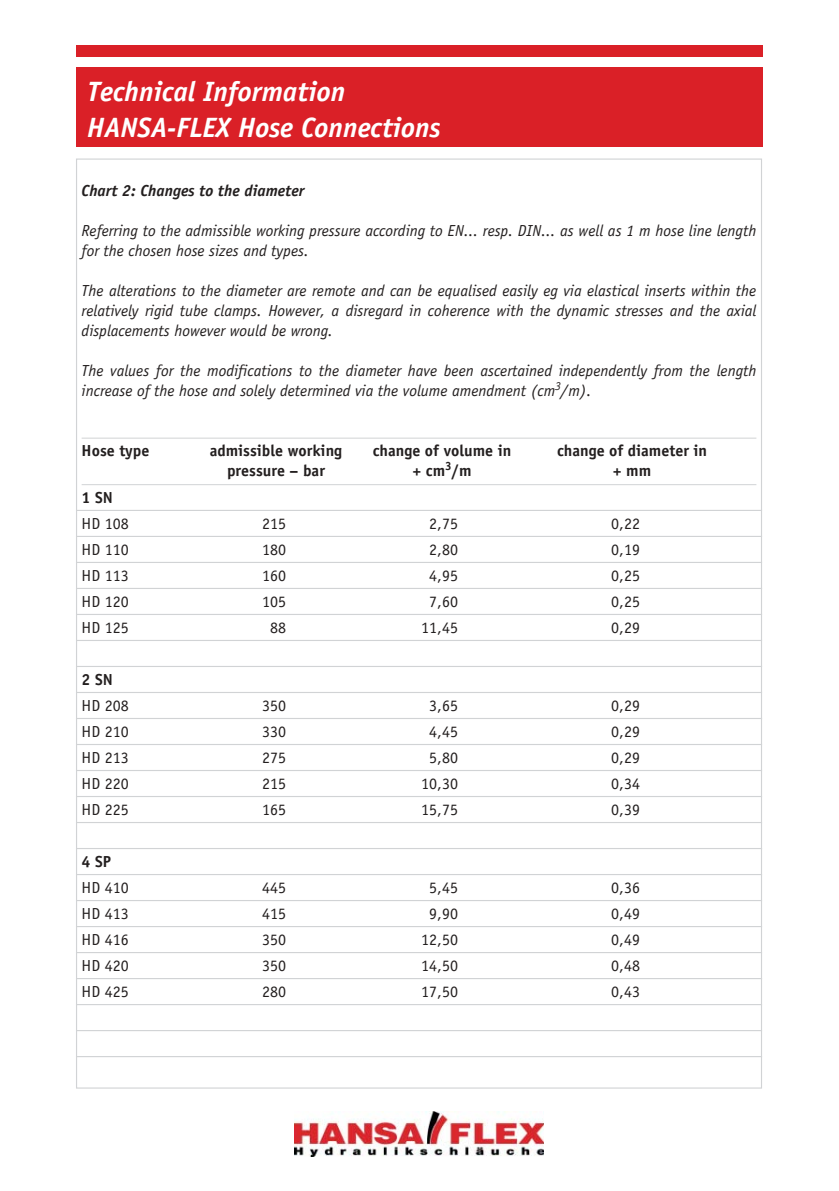
<style>
.page{position:relative;width:839px;height:1191px;background:#fff}
.page>*{position:absolute;margin:0;border:0;box-sizing:border-box;transform-origin:0 0}
.t1{font:italic 700 28px/35.6px "Officina Sans";color:#fff}
.t2{font:italic 16px/20px "Officina Sans";color:#231f1f}
.t3{font:16px "Officina Sans";color:#231f1f}
.t4{font:700 16px "Officina Sans";color:#231f1f}
.t5{font:italic 700 16px "Officina Sans";color:#231f1f}
</style>
<div class="page">
<div style="left:76px;top:45px;width:686px;height:11px;background:#da2027"></div>
<div style="left:76px;top:68px;width:686px;height:79px;background:#da2027"></div>
<img style="left:294px;top:1111px;width:250px;height:45px">
<hr style="left:82px;top:437px;width:674px;height:1px;background:#d1d3d5">
<hr style="left:82px;top:484px;width:674px;height:1px;background:#d1d3d5">
<hr style="left:76px;top:510px;width:686px;height:1px;background:#d1d3d5">
<hr style="left:76px;top:536px;width:686px;height:1px;background:#d1d3d5">
<hr style="left:76px;top:562px;width:686px;height:1px;background:#d1d3d5">
<hr style="left:76px;top:588px;width:686px;height:1px;background:#d1d3d5">
<hr style="left:76px;top:614px;width:686px;height:1px;background:#d1d3d5">
<hr style="left:76px;top:640px;width:686px;height:1px;background:#d1d3d5">
<hr style="left:76px;top:666px;width:686px;height:1px;background:#d1d3d5">
<hr style="left:76px;top:692px;width:686px;height:1px;background:#d1d3d5">
<hr style="left:76px;top:718px;width:686px;height:1px;background:#d1d3d5">
<hr style="left:76px;top:744px;width:686px;height:1px;background:#d1d3d5">
<hr style="left:76px;top:770px;width:686px;height:1px;background:#d1d3d5">
<hr style="left:76px;top:796px;width:686px;height:1px;background:#d1d3d5">
<hr style="left:76px;top:822px;width:686px;height:1px;background:#d1d3d5">
<hr style="left:76px;top:848px;width:686px;height:1px;background:#d1d3d5">
<hr style="left:76px;top:874px;width:686px;height:1px;background:#d1d3d5">
<hr style="left:76px;top:900px;width:686px;height:1px;background:#d1d3d5">
<hr style="left:76px;top:926px;width:686px;height:1px;background:#d1d3d5">
<hr style="left:76px;top:952px;width:686px;height:1px;background:#d1d3d5">
<hr style="left:76px;top:978px;width:686px;height:1px;background:#d1d3d5">
<hr style="left:76px;top:1004px;width:686px;height:1px;background:#d1d3d5">
<hr style="left:76px;top:1030px;width:686px;height:1px;background:#d1d3d5">
<hr style="left:76px;top:1056px;width:686px;height:1px;background:#d1d3d5">
<h1 class="t1" style="left:87px;top:76px;width:355px">Technical Information<br>HANSA-FLEX Hose Connections</h1>
<p class="t5" style="left:82px;top:184px;width:224px">Chart 2: Changes to the diameter</p>
<p class="t2" style="left:82px;top:221px;width:676px">Referring to the admissible working pressure according to EN... resp. DIN... as well as 1 m hose line length for the chosen hose sizes and types.</p>
<p class="t2" style="left:82px;top:281px;width:676px;text-align:justify">The alterations to the diameter are remote and can be equalised easily eg via elastical inserts within the relatively rigid tube clamps. However, a disregard in coherence with the dynamic stresses and the axial displacements however would be wrong.</p>
<p class="t2" style="left:82px;top:361px;width:676px">The values for the modifications to the diameter have been ascertained independently from the length increase of the hose and solely determined via the volume amendment (cm<sup>3</sup>/m).</p>
<p class="t4" style="left:82px;top:444px;width:69px">Hose type</p>
<p class="t4" style="left:210px;top:444px;width:134px">admissible working</p>
<p class="t4" style="left:373px;top:444px;width:140px">change of volume in</p>
<p class="t4" style="left:557px;top:444px;width:152px">change of diameter in</p>
<p class="t4" style="left:227px;top:464px;width:99px">pressure – bar</p>
<p class="t4" style="left:413px;top:464px;width:60px">+ cm<sup>3</sup>/m</p>
<p class="t4" style="left:613px;top:464px;width:40px">+ mm</p>
<p class="t4" style="left:82px;top:491px;width:33px">1 SN</p>
<p class="t3" style="left:82px;top:517px;width:49px">HD 108</p>
<p class="t3" style="left:262px;top:517px;width:25px">215</p>
<p class="t3" style="left:429px;top:517px;width:30px">2,75</p>
<p class="t3" style="left:611px;top:517px;width:30px">0,22</p>
<p class="t3" style="left:82px;top:543px;width:49px">HD 110</p>
<p class="t3" style="left:262px;top:543px;width:25px">180</p>
<p class="t3" style="left:429px;top:543px;width:30px">2,80</p>
<p class="t3" style="left:611px;top:543px;width:30px">0,19</p>
<p class="t3" style="left:82px;top:569px;width:49px">HD 113</p>
<p class="t3" style="left:262px;top:569px;width:25px">160</p>
<p class="t3" style="left:429px;top:569px;width:30px">4,95</p>
<p class="t3" style="left:611px;top:569px;width:30px">0,25</p>
<p class="t3" style="left:82px;top:595px;width:49px">HD 120</p>
<p class="t3" style="left:262px;top:595px;width:25px">105</p>
<p class="t3" style="left:429px;top:595px;width:30px">7,60</p>
<p class="t3" style="left:611px;top:595px;width:30px">0,25</p>
<p class="t3" style="left:82px;top:621px;width:49px">HD 125</p>
<p class="t3" style="left:270px;top:621px;width:17px">88</p>
<p class="t3" style="left:421px;top:621px;width:38px">11,45</p>
<p class="t3" style="left:611px;top:621px;width:30px">0,29</p>
<p class="t4" style="left:82px;top:673px;width:33px">2 SN</p>
<p class="t3" style="left:82px;top:699px;width:49px">HD 208</p>
<p class="t3" style="left:262px;top:699px;width:25px">350</p>
<p class="t3" style="left:429px;top:699px;width:30px">3,65</p>
<p class="t3" style="left:611px;top:699px;width:30px">0,29</p>
<p class="t3" style="left:82px;top:725px;width:49px">HD 210</p>
<p class="t3" style="left:262px;top:725px;width:25px">330</p>
<p class="t3" style="left:429px;top:725px;width:30px">4,45</p>
<p class="t3" style="left:611px;top:725px;width:30px">0,29</p>
<p class="t3" style="left:82px;top:751px;width:49px">HD 213</p>
<p class="t3" style="left:262px;top:751px;width:25px">275</p>
<p class="t3" style="left:429px;top:751px;width:30px">5,80</p>
<p class="t3" style="left:611px;top:751px;width:30px">0,29</p>
<p class="t3" style="left:82px;top:777px;width:49px">HD 220</p>
<p class="t3" style="left:262px;top:777px;width:25px">215</p>
<p class="t3" style="left:421px;top:777px;width:38px">10,30</p>
<p class="t3" style="left:611px;top:777px;width:30px">0,34</p>
<p class="t3" style="left:82px;top:803px;width:49px">HD 225</p>
<p class="t3" style="left:262px;top:803px;width:25px">165</p>
<p class="t3" style="left:421px;top:803px;width:38px">15,75</p>
<p class="t3" style="left:611px;top:803px;width:30px">0,39</p>
<p class="t4" style="left:82px;top:855px;width:31px">4 SP</p>
<p class="t3" style="left:82px;top:881px;width:49px">HD 410</p>
<p class="t3" style="left:262px;top:881px;width:25px">445</p>
<p class="t3" style="left:429px;top:881px;width:30px">5,45</p>
<p class="t3" style="left:611px;top:881px;width:30px">0,36</p>
<p class="t3" style="left:82px;top:907px;width:49px">HD 413</p>
<p class="t3" style="left:262px;top:907px;width:25px">415</p>
<p class="t3" style="left:429px;top:907px;width:30px">9,90</p>
<p class="t3" style="left:611px;top:907px;width:30px">0,49</p>
<p class="t3" style="left:82px;top:933px;width:49px">HD 416</p>
<p class="t3" style="left:262px;top:933px;width:25px">350</p>
<p class="t3" style="left:421px;top:933px;width:38px">12,50</p>
<p class="t3" style="left:611px;top:933px;width:30px">0,49</p>
<p class="t3" style="left:82px;top:959px;width:49px">HD 420</p>
<p class="t3" style="left:262px;top:959px;width:25px">350</p>
<p class="t3" style="left:421px;top:959px;width:38px">14,50</p>
<p class="t3" style="left:611px;top:959px;width:30px">0,48</p>
<p class="t3" style="left:82px;top:985px;width:49px">HD 425</p>
<p class="t3" style="left:262px;top:985px;width:25px">280</p>
<p class="t3" style="left:421px;top:985px;width:38px">17,50</p>
<p class="t3" style="left:611px;top:985px;width:30px">0,43</p>
</div>
